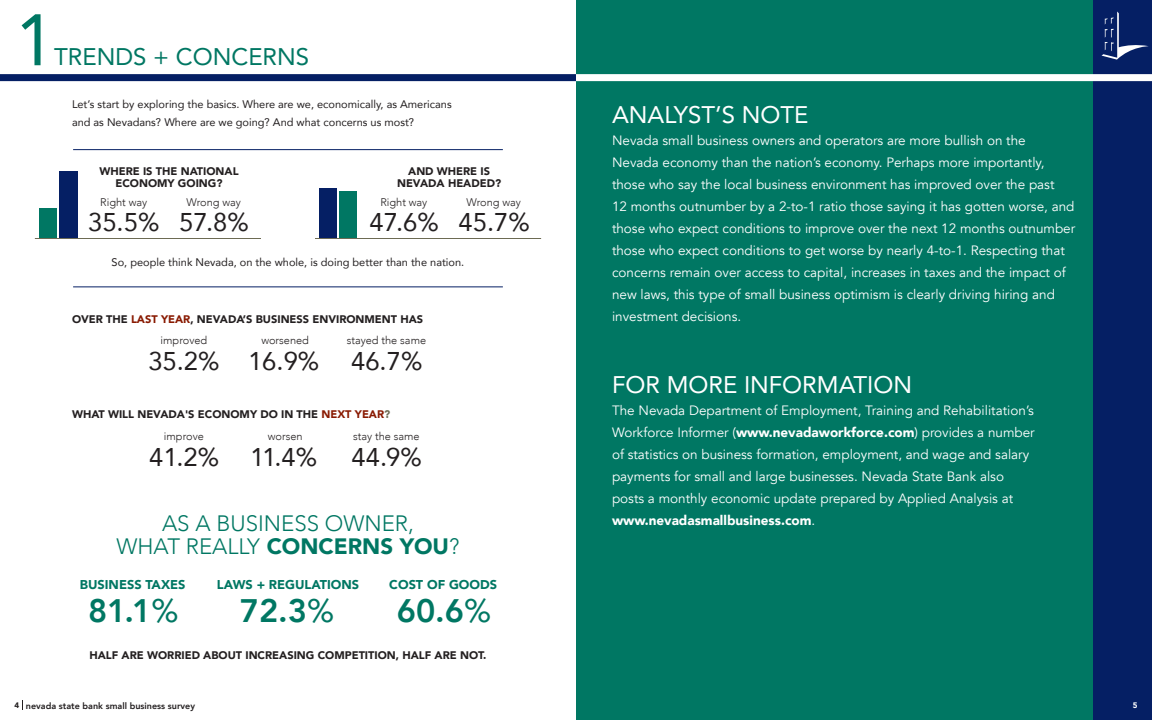
<style>
.page{position:relative;width:1152px;height:720px;background:#fff}
.page>*{position:absolute;margin:0;border:0;box-sizing:border-box;transform-origin:0 0}
.t1{font:72px "Avenir";color:#007763}
.t2{font:800 32.5px "Avenir";color:#007763}
.t3{font:25.6px "Avenir";color:#231f20}
.t4{font:24px "Avenir";color:#fff}
.t5{font:24px "Avenir";color:#007763}
.t6{font:300 22.2px/23px "Avenir";color:#007763;text-align:center}
.t7{font:13.5px/22px "Avenir";color:#fff}
.t8{font:900 12.8px "Avenir";color:#007763}
.t9{font:900 11px/12px "Avenir";color:#231f20;text-align:center}
.t10{font:11px/18px "Avenir";color:#231f20}
.t11{font:300 11px "Avenir";color:#231f20}
.t12{font:800 9px "Avenir";color:#231f20}
.t13{font:900 8px "Avenir";color:#fff}
.t14{font:900 8px "Avenir";color:#231f20}
.s1{color:#891a02}
.s2{color:#6d6b54}
.s3{font-weight:900}
.s4{font-weight:400}
</style>
<div class="page">
<div style="left:576px;top:0;width:576px;height:720px;background:#007763"></div>
<hr style="left:73px;top:286px;width:430px;height:1px;background:#051f64">
<hr style="left:73px;top:149px;width:430px;height:1px;background:#051f64">
<div style="left:1094px;top:0;width:58px;height:720px;background:#051f64"></div>
<div style="left:576px;top:74px;width:576px;height:7px;background:#fff"></div>
<div style="left:0;top:74px;width:576px;height:7px;background:#051f64"></div>
<div style="left:59px;top:171px;width:18px;height:67px;background:#051f64"></div>
<div style="left:339px;top:191px;width:18px;height:47px;background:#007763"></div>
<div style="left:39px;top:208px;width:18px;height:30px;background:#007763"></div>
<div style="left:320px;top:188px;width:18px;height:50px;background:#051f64"></div>
<hr style="left:35px;top:238px;width:226px;height:1px;background:#6d6b54">
<hr style="left:315px;top:238px;width:226px;height:1px;background:#6d6b54">
<svg style="left:1102px;top:11px;width:47px;height:49px"></svg>
<h1 class="t1" style="left:15px;top:-18px;width:42px">1</h1>
<h3 class="t5" style="left:54px;top:38px;width:257px">TRENDS + CONCERNS</h3>
<p class="t10" style="left:72px;top:95px;width:381px">Let’s start by exploring the basics. Where are we, economically, as Americans and as Nevadans? Where are we going? And what concerns us most?</p>
<h3 class="t4" style="left:612px;top:95px;width:198px">ANALYST’S NOTE</h3>
<p class="t7" style="left:612px;top:130px;width:465px">Nevada small business owners and operators are more bullish on the Nevada economy than the nation’s economy. Perhaps more importantly, those who say the local business environment has improved over the past<br>12 months outnumber by a 2-to-1 ratio those saying it has gotten worse, and those who expect conditions to improve over the next 12 months outnumber those who expect conditions to get worse by nearly 4-to-1. Respecting that concerns remain over access to capital, increases in taxes and the impact of new laws, this type of small business optimism is clearly driving hiring and investment decisions.</p>
<p class="t9" style="left:99px;top:165px;width:141px">WHERE IS THE NATIONAL<br>ECONOMY GOING?</p>
<p class="t9" style="left:397px;top:165px;width:106px">AND WHERE IS<br>NEVADA HEADED?</p>
<p class="t11" style="left:100px;top:195px;width:49px">Right way</p>
<p class="t11" style="left:187px;top:195px;width:56px">Wrong way</p>
<p class="t11" style="left:380px;top:195px;width:49px">Right way</p>
<p class="t11" style="left:467px;top:195px;width:56px">Wrong way</p>
<h3 class="t3" style="left:88px;top:201px;width:162px">35.5% 57.8%</h3>
<h3 class="t3" style="left:370px;top:201px;width:162px">47.6% 45.7%</h3>
<p class="t10" style="left:112px;top:253px;width:354px">So, people think Nevada, on the whole, is doing better than the nation.</p>
<p class="t9" style="left:72px;top:313px;width:353px">OVER THE <span class="s1">LAST YEAR</span>, NEVADA’S BUSINESS ENVIRONMENT HAS</p>
<h3 class="t3" style="left:148px;top:340px;width:73px">35.2%</h3>
<p class="t11" style="left:161px;top:334px;width:48px">improved</p>
<p class="t11" style="left:261px;top:334px;width:49px">worsened</p>
<p class="t11" style="left:347px;top:334px;width:81px">stayed the same</p>
<h3 class="t3" style="left:248px;top:340px;width:73px">16.9%</h3>
<h3 class="t3" style="left:351px;top:340px;width:73px">46.7%</h3>
<p class="t9" style="left:72px;top:408px;width:320px">WHAT WILL NEVADA'S ECONOMY DO IN THE <span class="s1">NEXT YEAR</span><span class="s2">?</span></p>
<p class="t11" style="left:164px;top:429px;width:41px">improve</p>
<h3 class="t3" style="left:149px;top:436px;width:71px">41.2%</h3>
<p class="t11" style="left:268px;top:429px;width:36px">worsen</p>
<h3 class="t3" style="left:250px;top:436px;width:69px">11.4%</h3>
<p class="t11" style="left:353px;top:429px;width:68px">stay the same</p>
<h3 class="t3" style="left:352px;top:436px;width:72px">44.9%</h3>
<h3 class="t6" style="left:117px;top:512px;width:344px">AS A BUSINESS OWNER,<br>WHAT REALLY <span class="s3">CONCERNS YOU</span>?</h3>
<p class="t8" style="left:80px;top:573px;width:107px">BUSINESS TAXES</p>
<p class="t8" style="left:217px;top:573px;width:144px">LAWS + REGULATIONS</p>
<p class="t8" style="left:389px;top:573px;width:109px">COST OF GOODS</p>
<h2 class="t2" style="left:88px;top:585px;width:92px">81.1<span class="s4">%</span></h2>
<h2 class="t2" style="left:240px;top:585px;width:96px">72.3<span class="s4">%</span></h2>
<h2 class="t2" style="left:397px;top:585px;width:96px">60.6<span class="s4">%</span></h2>
<p class="t9" style="left:89px;top:649px;width:399px">HALF ARE WORRIED ABOUT INCREASING COMPETITION, HALF ARE NOT.</p>
<h3 class="t4" style="left:612px;top:365px;width:302px">FOR MORE INFORMATION</h3>
<p class="t7" style="left:612px;top:400px;width:424px">The Nevada Department of Employment, Training and Rehabilitation’s Workforce Informer (<span class="s3">www.nevadaworkforce.com</span>) provides a number of statistics on business formation, employment, and wage and salary payments for small and large businesses. Nevada State Bank also posts a monthly economic update prepared by Applied Analysis at <span class="s3">www.nevadasmallbusiness.com</span>.</p>
<p class="t12" style="left:26px;top:699px;width:171px">nevada state bank small business survey</p>
<p class="t14" style="left:15px;top:699px;width:6px">4</p>
<p class="t13" style="left:1133px;top:699px;width:6px">5</p>
<p class="t13" style="left:1137px;top:702px;width:6px">5</p>
</div>
